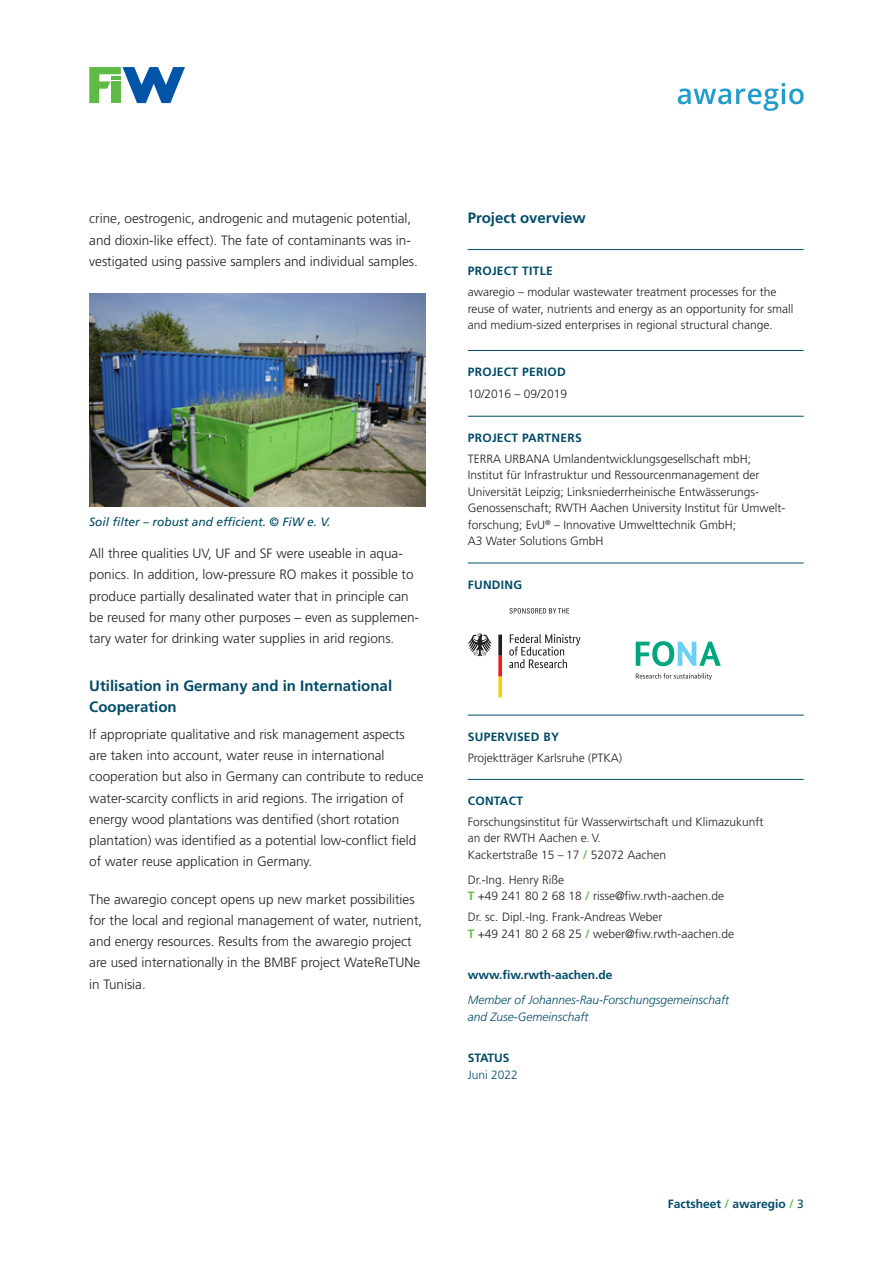
<style>
.page{position:relative;width:893px;height:1263px;background:#fff}
.page>*{position:absolute;margin:0;border:0;box-sizing:border-box;transform-origin:0 0}
.U2{font:15px/21.3px "Frutiger LT 65 Bd";color:#014b68}
.Copy{font:13.5px/21.3px "Frutiger LT 45 Lt";color:#231f20}
.Projektübersicht_Cop{font:12px/16.5px "Frutiger LT 45 Lt";color:#231f20}
.Projektübersicht_Übe{font:12px "Frutiger LT 65 Bd";letter-spacing:.025em;color:#014b68}
.t1{font:12px/16.5px "Frutiger LT 46 Lt It";color:#014b68}
.Projektübersicht_Übe-2{font:12px "Frutiger LT 65 Bd";color:#014b68}
.BU{font:12px "Frutiger LT 56 It";color:#014b68}
.t2{font:12px/16.5px "Frutiger LT 45 Lt";color:#014b68}
.s1{font-family:"Frutiger LT 65 Bd";color:#60bb46}
.s2{font-family:"Frutiger LT 65 Bd"}
.s3{color:#60bb46}
.s4{font-family:"Frutiger LT 55 Rm"}
</style>
<div class="page">
<svg style="left:89px;top:67px;width:96px;height:36px"></svg>
<img style="left:89px;top:294px;width:336px;height:213px">
<hr style="left:468px;top:249px;width:336px;height:1px;background:#014b68">
<hr style="left:468px;top:350px;width:336px;height:1px;background:#014b68">
<hr style="left:468px;top:416px;width:336px;height:1px;background:#014b68">
<hr style="left:468px;top:563px;width:336px;height:1px;background:#014b68">
<hr style="left:468px;top:715px;width:336px;height:1px;background:#014b68">
<hr style="left:468px;top:779px;width:336px;height:1px;background:#014b68">
<svg style="left:636px;top:641px;width:85px;height:25px"></svg>
<svg style="left:636px;top:673px;width:76px;height:7px"></svg>
<svg style="left:509px;top:634px;width:71px;height:34px"></svg>
<svg style="left:468px;top:634px;width:24px;height:22px"></svg>
<svg style="left:498px;top:635px;width:4px;height:62px"></svg>
<svg style="left:509px;top:608px;width:60px;height:5px"></svg>
<svg style="left:678px;top:83px;width:126px;height:28px"></svg>
<p class="Copy" style="left:89px;top:208px;width:330px">crine, oestrogenic, androgenic and mutagenic potential, and dioxin-like effect). The fate of contaminants was in&shy;vestigated using passive samplers and individual samples.</p>
<p class="BU" style="left:89px;top:515px;width:243px">Soil filter – robust and efficient. © FiW e. V.</p>
<p class="Copy" style="left:89px;top:543px;width:331px">All three qualities UV, UF and SF were useable in aqua&shy;ponics. In addition, low-pressure RO makes it possible to produce partially desalinated water that in principle can be reused for many other purposes – even as supplemen&shy;tary water for drinking water supplies in arid regions.</p>
<p class="U2" style="left:89px;top:675px;width:304px">Utilisation in Germany and in International<br>Cooperation</p>
<p class="Copy" style="left:89px;top:724px;width:336px">If appropriate qualitative and risk management aspects are taken into account, water reuse in international cooperation but also in Germany can contribute to reduce water-scarcity conflicts in arid regions. The irrigation of energy wood plantations was dentified (short rotation plantation) was identified as a potential low-conflict field of water reuse application in Germany.</p>
<p class="Copy" style="left:89px;top:888px;width:335px">The awaregio concept opens up new market possibilities for the local and regional management of water, nutrient, and energy resources. Results from the awaregio project are used internationally in the BMBF project WateReTUNe in Tunisia.</p>
<p class="U2" style="left:468px;top:207px;width:120px">Project overview</p>
<p class="Projektübersicht_Übe" style="left:468px;top:264px;width:86px">PROJECT TITLE</p>
<p class="Projektübersicht_Cop" style="left:468px;top:284px;width:327px">awaregio – modular wastewater treatment processes for the reuse of water, nutrients and energy as an opportunity for small and medium-sized enterprises in regional structural change.</p>
<p class="Projektübersicht_Übe" style="left:468px;top:365px;width:99px">PROJECT PERIOD</p>
<p class="Projektübersicht_Cop" style="left:468px;top:386px;width:101px">10/2016 – 09/2019</p>
<p class="Projektübersicht_Übe" style="left:468px;top:431px;width:116px">PROJECT PARTNERS</p>
<p class="Projektübersicht_Cop" style="left:468px;top:450px;width:285px">TERRA URBANA Umlandentwicklungsgesellschaft mbH;</p>
<p class="Projektübersicht_Cop" style="left:468px;top:467px;width:318px">Institut für Infrastruktur und Ressourcenmanagement der Universität Leipzig; Linksniederrheinische Entwässerungs-Genossenschaft; RWTH Aachen University Institut für Umwelt&shy;forschung; EvU<sup>®</sup> – Innovative Umwelttechnik GmbH;<br>A3 Water Solutions GmbH</p>
<p class="Projektübersicht_Übe" style="left:468px;top:577px;width:56px">FUNDING</p>
<p class="Projektübersicht_Übe" style="left:468px;top:730px;width:93px">SUPERVISED BY</p>
<p class="Projektübersicht_Cop" style="left:468px;top:749px;width:156px">Projektträger Karlsruhe (PTKA)</p>
<p class="Projektübersicht_Übe" style="left:468px;top:794px;width:57px">CONTACT</p>
<p class="Projektübersicht_Cop" style="left:468px;top:814px;width:297px">Forschungsinstitut für Wasserwirtschaft und Klimazukunft an der RWTH Aachen e.V.<br>Kackertstraße 15 – 17 <span class="s1">/</span> 52072 Aachen</p>
<p class="Projektübersicht_Cop" style="left:468px;top:872px;width:258px">Dr.-Ing. Henry Riße<br><span class="s1">T</span> +49 241 80 2 68 18 <span class="s1">/</span> risse@fiw.rwth-aachen.de</p>
<p class="Projektübersicht_Cop" style="left:468px;top:909px;width:268px">Dr. sc. Dipl.-Ing. Frank-Andreas Weber<br><span class="s1">T</span> +49 241 80 2 68 25 <span class="s1">/</span> weber@fiw.rwth-aachen.de</p>
<p class="Projektübersicht_Übe-2" style="left:468px;top:968px;width:146px">www.fiw.rwth-aachen.de</p>
<p class="t1" style="left:468px;top:992px;width:263px">Member of Johannes-Rau-Forschungsgemeinschaft and Zuse-Gemeinschaft</p>
<p class="t2" style="left:468px;top:1050px;width:52px"><span class="s2">STATUS<br></span>Juni 2022</p>
<p class="Projektübersicht_Übe-2" style="left:668px;top:1196px;width:137px">Factsheet <span class="s3">/</span> awaregio <span class="s3">/</span> <span class="s4">3</span></p>
</div>
